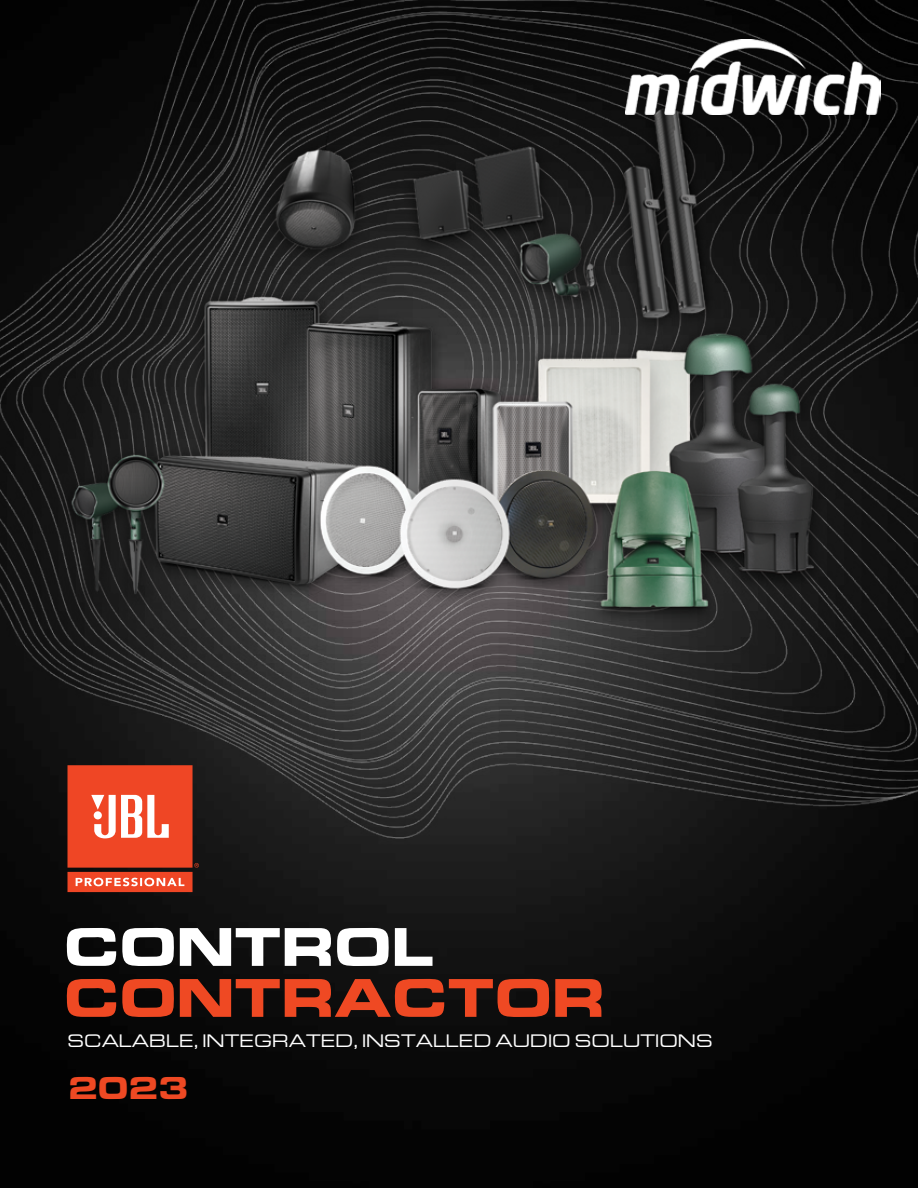
<style>
.page{position:relative;width:918px;height:1188px;background:#fff}
.page>*{position:absolute;margin:0;border:0;box-sizing:border-box;transform-origin:0 0}
.t1{font:54px "Eddmond Bold";color:#ef4923}
.t2{font:54px "Eddmond Bold";color:#fff}
.t3{font:31.5px "Eddmond Bold";color:#ef4923}
.t4{font:18px "Eddmond Regular";color:#fff}
</style>
<div class="page">
<img style="left:0;top:0;width:918px;height:1188px">
<svg style="left:68px;top:765px;width:131px;height:127px;background:#de583e"></svg>
<img style="left:625px;top:39px;width:255px;height:76px">
<h1 class="t2" style="left:63px;top:911px;width:372px">CONTROL</h1>
<h1 class="t1" style="left:63px;top:962px;width:543px">CONTRACTOR</h1>
<p class="t4" style="left:67px;top:1029px;width:647px">SCALABLE, INTEGRATED, INSTALLED AUDIO SOLUTIONS</p>
<h2 class="t3" style="left:67px;top:1067px;width:123px">2023</h2>
</div>
